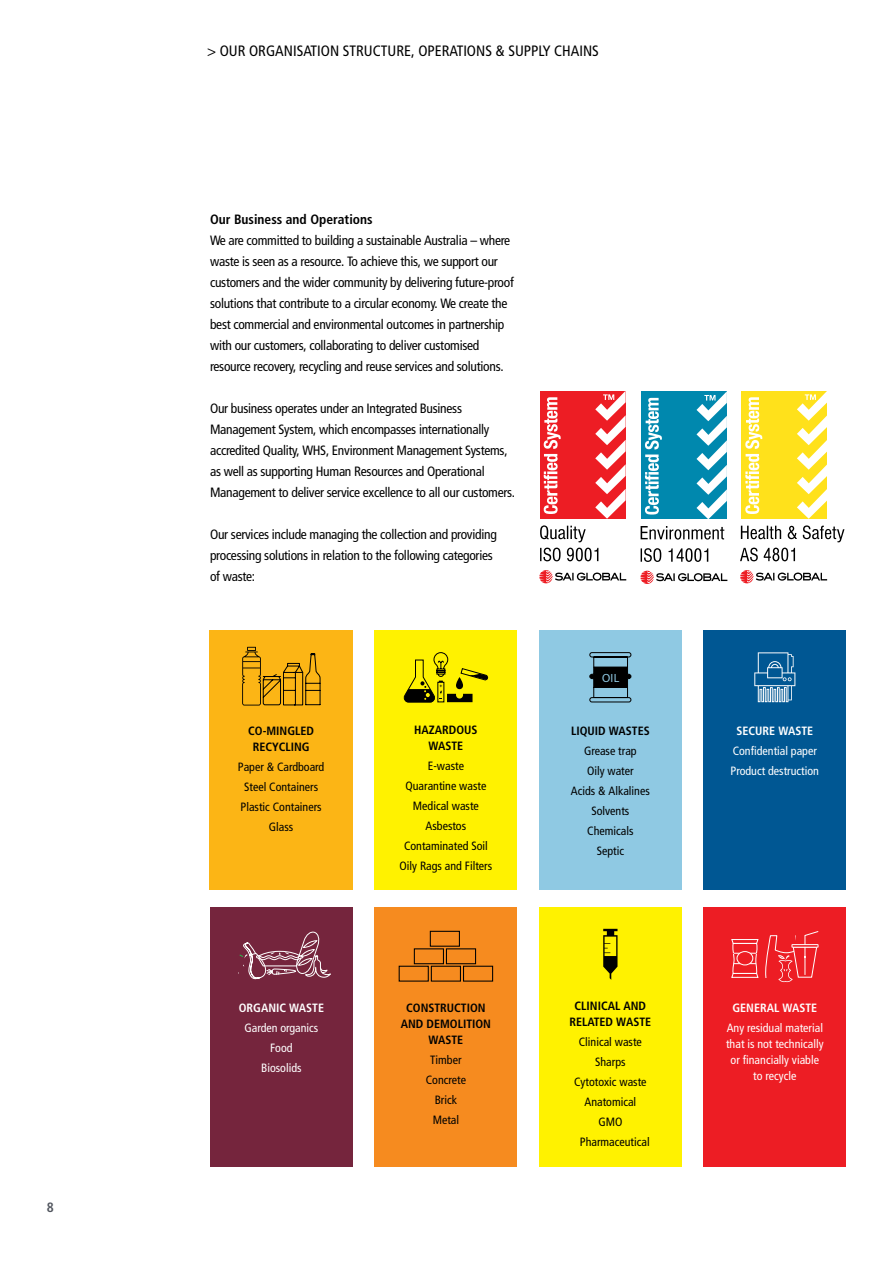
<style>
.page{position:relative;width:893px;height:1263px;background:#fff}
.page>*{position:absolute;margin:0;border:0;box-sizing:border-box;transform-origin:0 0}
.t1{font:15px "Frutiger LT 57 Cn";color:#000}
.t2{font:13.5px/21px "Frutiger LT 57 Cn";letter-spacing:-.02em;color:#000}
.t3{font:13.5px "Frutiger LT 67 Bd Cn";color:#000}
.t4{font:13.5px "Frutiger LT 67 Bd Cn";color:#51555e}
.t5{font:12px/20px "Frutiger LT 57 Cn";color:#000;text-align:center}
.t6{font:12px/15.8px "Frutiger LT 57 Cn";color:#fff;text-align:center}
.t7{font:12px/20px "Frutiger LT 57 Cn";color:#000101;text-align:center}
.t8{font:12px/15.8px "Frutiger LT 67 Bd Cn";color:#000101;text-align:center}
.t9{font:12px/15.8px "Frutiger LT 67 Bd Cn";color:#000;text-align:center}
.t10{font:12px "Frutiger LT 67 Bd Cn";color:#fff}
.t11{font:11.85px "Myriad Pro";color:#8fc9e3}
</style>
<div class="page">
<div style="left:641px;top:392px;width:86px;height:127px;background:#0088ae"></div>
<svg style="left:645px;top:398px;width:17px;height:116px"></svg>
<svg style="left:696px;top:391px;width:31px;height:128px"></svg>
<svg style="left:640px;top:571px;width:87px;height:13px"></svg>
<svg style="left:641px;top:526px;width:83px;height:14px"></svg>
<svg style="left:641px;top:548px;width:67px;height:14px"></svg>
<div style="left:741px;top:391px;width:86px;height:128px;background:#ffe11b"></div>
<svg style="left:745px;top:397px;width:17px;height:117px"></svg>
<svg style="left:797px;top:391px;width:30px;height:128px"></svg>
<svg style="left:740px;top:570px;width:87px;height:14px"></svg>
<svg style="left:741px;top:525px;width:103px;height:17px"></svg>
<svg style="left:740px;top:548px;width:55px;height:13px"></svg>
<div style="left:540px;top:391px;width:85px;height:128px;background:#ed1d24"></div>
<svg style="left:544px;top:397px;width:17px;height:117px"></svg>
<svg style="left:595px;top:391px;width:31px;height:128px"></svg>
<svg style="left:540px;top:525px;width:46px;height:17px"></svg>
<svg style="left:540px;top:548px;width:58px;height:13px"></svg>
<svg style="left:539px;top:570px;width:87px;height:14px"></svg>
<div style="left:210px;top:630px;width:143px;height:260px;background:#fcb515"></div>
<svg style="left:242px;top:647px;width:79px;height:59px"></svg>
<div style="left:703px;top:908px;width:143px;height:259px;background:#ed1d24"></div>
<svg style="left:731px;top:939px;width:28px;height:39px"></svg>
<div style="left:737px;top:951px;width:16px;height:14px;background:#ed1d24;border-radius:50%"></div>
<div style="left:736px;top:951px;width:17px;height:14px;border:1px solid #fff;border-radius:50%"></div>
<svg style="left:765px;top:931px;width:54px;height:51px"></svg>
<div style="left:375px;top:630px;width:142px;height:260px;background:#fff200"></div>
<svg style="left:403px;top:652px;width:86px;height:51px"></svg>
<div style="left:375px;top:908px;width:142px;height:259px;background:#f68b1f"></div>
<div style="left:539px;top:630px;width:143px;height:260px;background:#8fc9e3"></div>
<svg style="left:589px;top:652px;width:43px;height:51px"></svg>
<div style="left:703px;top:630px;width:143px;height:260px;background:#005793"></div>
<svg style="left:754px;top:652px;width:41px;height:50px"></svg>
<div style="left:539px;top:908px;width:143px;height:259px;background:#fff200"></div>
<svg style="left:603px;top:929px;width:14px;height:51px"></svg>
<div style="left:210px;top:908px;width:143px;height:259px;background:#75253d"></div>
<svg style="left:239px;top:931px;width:92px;height:49px"></svg>
<svg style="left:398px;top:930px;width:96px;height:52px"></svg>
<p class="t4" style="left:47px;top:1199px;width:9px">8</p>
<p class="t1" style="left:207px;top:42px;width:393px">&gt; OUR ORGANISATION STRUCTURE, OPERATIONS &amp; SUPPLY CHAINS</p>
<p class="t3" style="left:210px;top:212px;width:164px">Our Business and Operations</p>
<p class="t2" style="left:210px;top:230px;width:305px">We are committed to building a sustainable Australia – where waste is seen as a resource. To achieve this, we support our customers and the wider community by delivering future-proof solutions that contribute to a circular economy. We create the best commercial and environmental outcomes in partnership with our customers, collaborating to deliver customised resource recovery, recycling and reuse services and solutions.</p>
<p class="t2" style="left:210px;top:398px;width:307px">Our business operates under an Integrated Business Management System, which encompasses internationally accredited Quality, WHS, Environment Management Systems, as well as supporting Human Resources and Operational Management to deliver service excellence to all our customers.</p>
<p class="t2" style="left:210px;top:524px;width:288px">Our services include managing the collection and providing processing solutions in relation to the following categories of waste:</p>
<p class="t8" style="left:248px;top:723px;width:67px">CO-MINGLED<br>RECYCLING</p>
<p class="t7" style="left:238px;top:757px;width:88px">Paper &amp; Cardboard<br>Steel Containers<br>Plastic Containers<br>Glass</p>
<p class="t10" style="left:239px;top:1001px;width:87px">ORGANIC WASTE</p>
<p class="t6" style="left:244px;top:1018px;width:75px;line-height:20px">Garden organics<br>Food<br>Biosolids</p>
<p class="t9" style="left:414px;top:722px;width:65px">HAZARDOUS<br>WASTE</p>
<p class="t5" style="left:400px;top:756px;width:94px">E-waste<br>Quarantine waste<br>Medical waste<br>Asbestos<br>Contaminated Soil<br>Oily Rags and Filters</p>
<p class="t8" style="left:401px;top:1000px;width:92px">CONSTRUCTION<br>AND DEMOLITION<br>WASTE</p>
<p class="t7" style="left:426px;top:1050px;width:42px">Timber<br>Concrete<br>Brick<br>Metal</p>
<p class="t11" style="left:602px;top:670px;width:19px">OIL</p>
<p class="t9" style="left:571px;top:723px;width:80px">LIQUID WASTES</p>
<p class="t5" style="left:571px;top:741px;width:80px">Grease trap<br>Oily water<br>Acids &amp; Alkalines<br>Solvents<br>Chemicals<br>Septic</p>
<p class="t9" style="left:570px;top:998px;width:83px">CLINICAL AND<br>RELATED WASTE</p>
<p class="t5" style="left:574px;top:1032px;width:77px">Clinical waste<br>Sharps<br>Cytotoxic waste<br>Anatomical<br>GMO<br>Pharmaceutical</p>
<p class="t10" style="left:736px;top:724px;width:78px">SECURE WASTE</p>
<p class="t6" style="left:731px;top:741px;width:90px;line-height:20px;text-align:left">Confidential paper<br>Product destruction</p>
<p class="t10" style="left:732px;top:1001px;width:86px">GENERAL WASTE</p>
<p class="t6" style="left:726px;top:1020px;width:99px">Any residual material that is not technically or financially viable to recycle</p>
</div>
